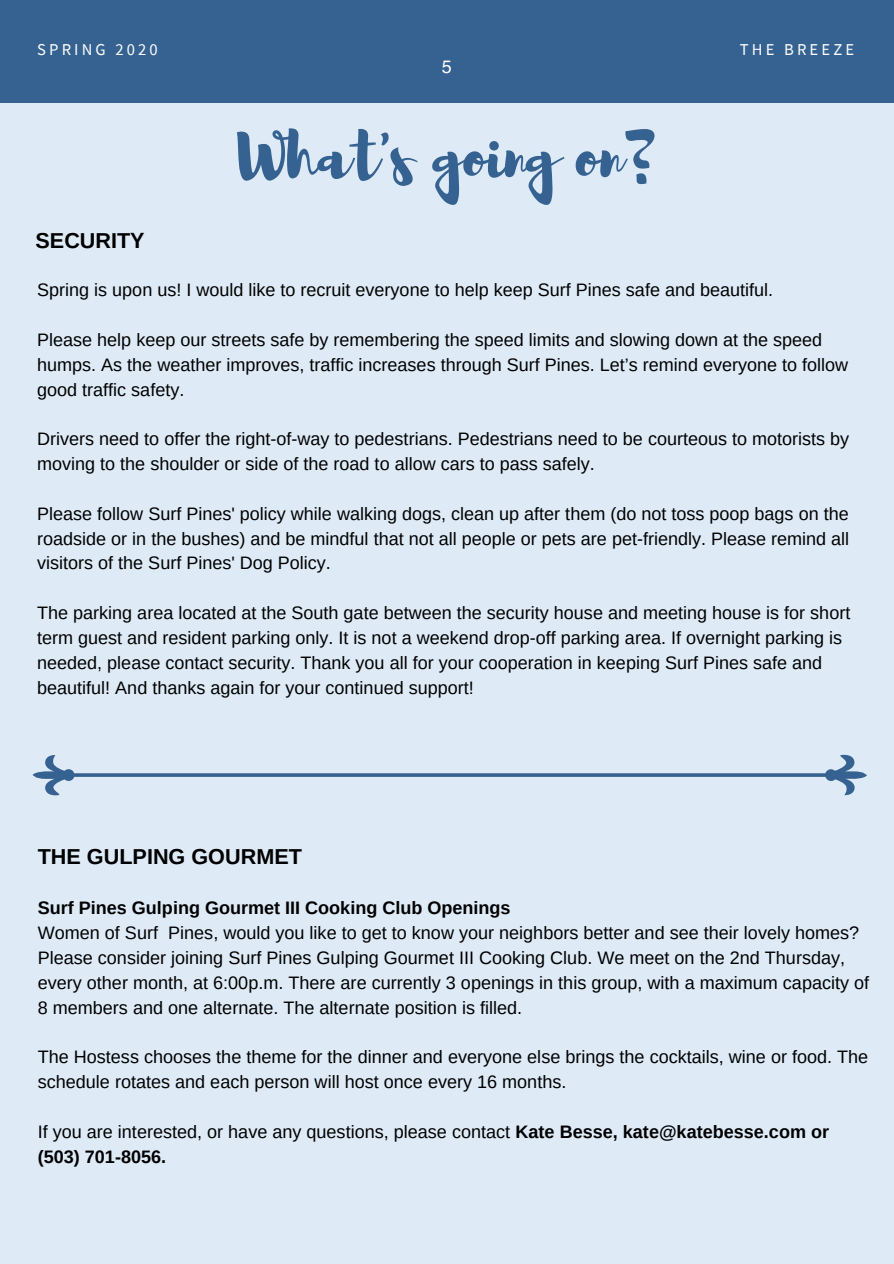
<style>
.page{position:relative;width:894px;height:1264px;background:#fff}
.page>*{position:absolute;margin:0;border:0;box-sizing:border-box;transform-origin:0 0}
.t1{font:63px "Brusher";color:#366291}
.t2{font:700 21.6px "Arimo";color:#000}
.t3{font:18px/24.9px "Arimo";color:#000}
.t4{font:700 18px "Arimo";color:#000}
.t5{font:18px "Helvetica";color:#fff}
.t6{font:16.5px "Source Sans Pro";letter-spacing:.19em;color:#fff}
.s1{font-weight:700}
</style>
<div class="page">
<div style="left:0;top:0;width:893px;height:1263px;background:#deebf7"></div>
<div style="left:0;top:0;width:893px;height:103px;background:#366291"></div>
<svg style="left:33px;top:754px;width:833px;height:41px"></svg>
<p class="t6" style="left:37px;top:39px;width:122px">SPRING 2020</p>
<p class="t6" style="left:739px;top:39px;width:116px">THE BREEZE</p>
<p class="t5" style="left:442px;top:59px;width:12px">5</p>
<p class="t2" style="left:36px;top:228px;width:110px">SECURITY</p>
<h1 class="t1" style="left:240px;top:115px;width:416px">What's going on?</h1>
<p class="t3" style="left:37px;top:277px;width:737px">Spring is upon us! I would like to recruit everyone to help keep Surf Pines safe and beautiful.</p>
<p class="t3" style="left:37px;top:327px;width:812px">Please help keep our streets safe by remembering the speed limits and slowing down at the speed humps. As the weather improves, traffic increases through Surf Pines. Let’s remind everyone to follow good traffic safety.</p>
<p class="t3" style="left:37px;top:426px;width:813px">Drivers need to offer the right-of-way to pedestrians. Pedestrians need to be courteous to motorists by moving to the shoulder or side of the road to allow cars to pass safely.</p>
<p class="t3" style="left:37px;top:501px;width:813px;text-align:justify">Please follow Surf Pines' policy while walking dogs, clean up after them (do not toss poop bags on the roadside or in the bushes) and be mindful that not all people or pets are pet-friendly. Please remind all visitors of the Surf Pines' Dog Policy.</p>
<p class="t3" style="left:37px;top:600px;width:814px">The parking area located at the South gate between the security house and meeting house is for short term guest and resident parking only. It is not a weekend drop-off parking area. If overnight parking is needed, please contact security. Thank you all for your cooperation in keeping Surf Pines safe and beautiful! And thanks again for your continued support!</p>
<p class="t2" style="left:38px;top:844px;width:266px">THE GULPING GOURMET</p>
<p class="t4" style="left:38px;top:898px;width:474px">Surf Pines Gulping Gourmet III Cooking Club Openings</p>
<p class="t3" style="left:38px;top:920px;width:832px">Women of Surf Pines, would you like to get to know your neighbors better and see their lovely homes?<br>Please consider joining Surf Pines Gulping Gourmet III Cooking Club. We meet on the 2nd Thursday, every other month, at 6:00p.m. There are currently 3 openings in this group, with a maximum capacity of 8 members and one alternate. The alternate position is filled.</p>
<p class="t3" style="left:38px;top:1044px;width:831px">The Hostess chooses the theme for the dinner and everyone else brings the cocktails, wine or food. The schedule rotates and each person will host once every 16 months.</p>
<p class="t3" style="left:38px;top:1119px;width:792px">If you are interested, or have any questions, please contact <span class="s1">Kate Besse, kate@katebesse.com or (503) 701-8056.</span></p>
</div>
